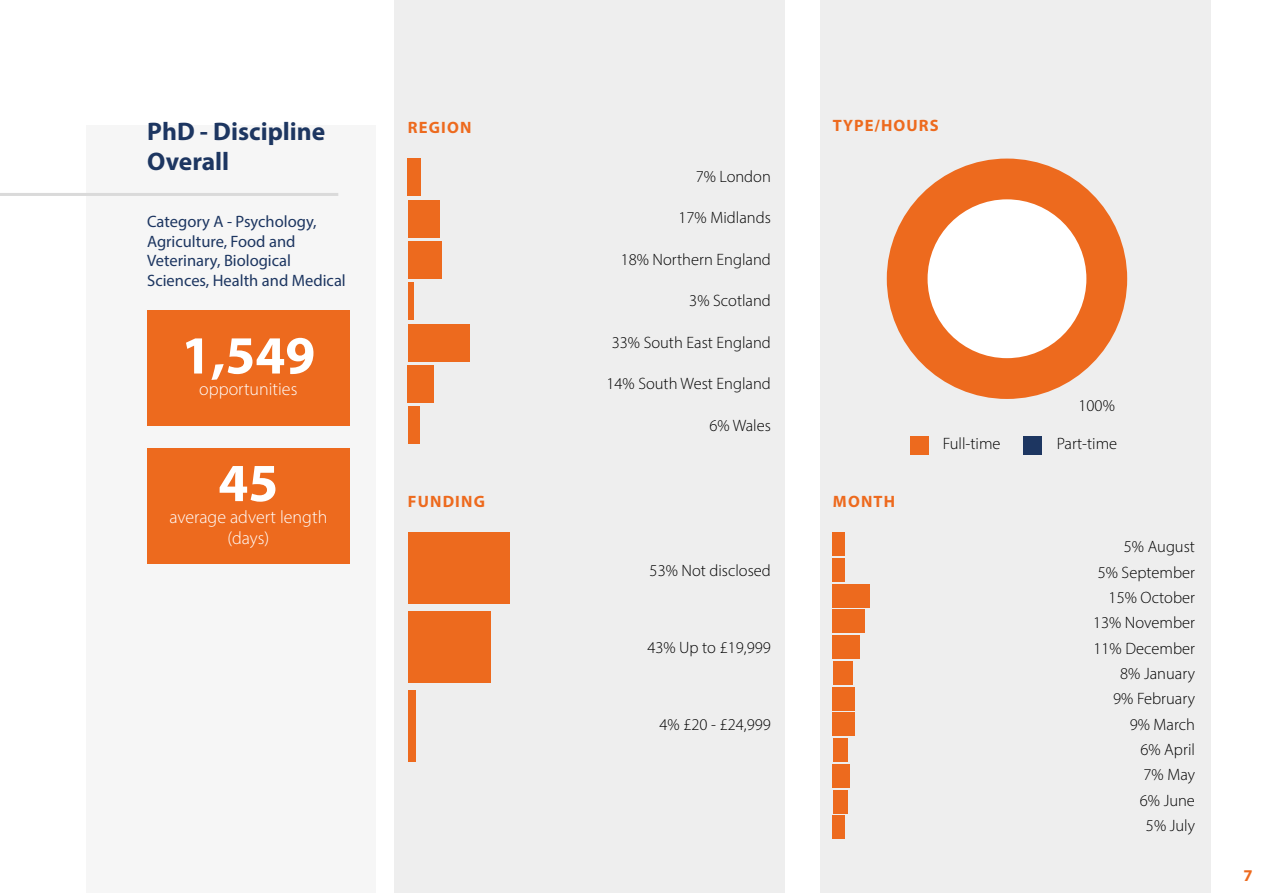
<style>
.page{position:relative;width:1263px;height:893px;background:#fff}
.page>*{position:absolute;margin:0;border:0;box-sizing:border-box;transform-origin:0 0}
.t1{font:700 54px "Myriad Pro";color:#fff}
.t2{font:700 25.5px/30.6px "Myriad Pro";color:#1d3661}
.t3{font:300 18px/21.6px "Myriad Pro";color:#fff;text-align:center}
.t4{font:300 16.5px/25.3px "Myriad Pro";color:#000;text-align:right}
.t5{font:16.5px/19.8px "Myriad Pro";color:#1d3661}
.t6{font:700 16.5px "Myriad Pro";letter-spacing:.07em;color:#ed6a1e}
</style>
<div class="page">
<div style="left:86px;top:126px;width:289px;height:767px;background:#f6f6f6"></div>
<hr style="left:0;top:193px;width:338px;height:3px;background:#dadada">
<div style="left:147px;top:310px;width:202px;height:115px;background:#ed6a1e"></div>
<div style="left:147px;top:448px;width:202px;height:116px;background:#ed6a1e"></div>
<div style="left:394px;top:0;width:390px;height:893px;background:#eee"></div>
<div style="left:820px;top:0;width:390px;height:893px;background:#eee"></div>
<div style="left:887px;top:159px;width:240px;height:240px;background:#ed6a1e;border-radius:50%"></div>
<div style="left:927px;top:199px;width:159px;height:159px;background:#fff;border-radius:50%"></div>
<div style="left:1023px;top:437px;width:19px;height:18px;background:#1d3661"></div>
<div style="left:910px;top:437px;width:18px;height:18px;background:#ed6a1e"></div>
<div style="left:408px;top:407px;width:11px;height:37px;background:#ed6a1e"></div>
<div style="left:408px;top:365px;width:26px;height:38px;background:#ed6a1e"></div>
<div style="left:408px;top:324px;width:61px;height:37px;background:#ed6a1e"></div>
<div style="left:408px;top:283px;width:5px;height:37px;background:#ed6a1e"></div>
<div style="left:408px;top:241px;width:33px;height:37px;background:#ed6a1e"></div>
<div style="left:408px;top:200px;width:32px;height:37px;background:#ed6a1e"></div>
<div style="left:408px;top:159px;width:13px;height:37px;background:#ed6a1e"></div>
<div style="left:833px;top:816px;width:12px;height:23px;background:#ed6a1e"></div>
<div style="left:833px;top:790px;width:14px;height:23px;background:#ed6a1e"></div>
<div style="left:833px;top:764px;width:17px;height:23px;background:#ed6a1e"></div>
<div style="left:833px;top:738px;width:14px;height:24px;background:#ed6a1e"></div>
<div style="left:833px;top:713px;width:22px;height:23px;background:#ed6a1e"></div>
<div style="left:833px;top:687px;width:22px;height:23px;background:#ed6a1e"></div>
<div style="left:833px;top:661px;width:19px;height:23px;background:#ed6a1e"></div>
<div style="left:833px;top:636px;width:27px;height:23px;background:#ed6a1e"></div>
<div style="left:833px;top:610px;width:32px;height:23px;background:#ed6a1e"></div>
<div style="left:833px;top:584px;width:37px;height:23px;background:#ed6a1e"></div>
<div style="left:833px;top:558px;width:12px;height:23px;background:#ed6a1e"></div>
<div style="left:833px;top:533px;width:12px;height:23px;background:#ed6a1e"></div>
<div style="left:408px;top:691px;width:8px;height:71px;background:#ed6a1e"></div>
<div style="left:408px;top:612px;width:82px;height:71px;background:#ed6a1e"></div>
<div style="left:408px;top:533px;width:101px;height:71px;background:#ed6a1e"></div>
<h2 class="t2" style="left:147px;top:115px;width:180px">PhD - Discipline<br>Overall</h2>
<p class="t5" style="left:147px;top:211px;width:200px">Category A - Psychology,<br>Agriculture, Food and<br>Veterinary, Biological<br>Sciences, Health and Medical</p>
<h1 class="t1" style="left:181px;top:320px;width:135px">1,549</h1>
<p class="t3" style="left:199px;top:378px;width:100px">opportunities</p>
<h1 class="t1" style="left:218px;top:448px;width:61px">45</h1>
<p class="t3" style="left:169px;top:506px;width:159px">average advert length (days)</p>
<p class="t6" style="left:408px;top:117px;width:65px">REGION</p>
<p class="t6" style="left:408px;top:490px;width:79px">FUNDING</p>
<p class="t4" style="left:696px;top:164px;width:77px">7% London</p>
<p class="t4" style="left:678px;top:205px;width:94px">17% Midlands</p>
<p class="t4" style="left:621px;top:247px;width:152px">18% Northern England</p>
<p class="t4" style="left:689px;top:288px;width:83px">3% Scotland</p>
<p class="t4" style="left:612px;top:330px;width:161px">33% South East England</p>
<p class="t4" style="left:606px;top:371px;width:166px">14% South West England</p>
<p class="t4" style="left:709px;top:412px;width:63px">6% Wales</p>
<p class="t4" style="left:650px;top:558px;width:123px">53% Not disclosed</p>
<p class="t4" style="left:647px;top:634px;width:125px">43% Up to £19,999</p>
<p class="t4" style="left:660px;top:711px;width:113px">4% £20 - £24,999</p>
<p class="t6" style="left:833px;top:115px;width:107px">TYPE/HOURS</p>
<p class="t6" style="left:833px;top:490px;width:64px">MONTH</p>
<p class="t4" style="left:1078px;top:393px;width:38px">100%</p>
<p class="t4" style="left:943px;top:431px;width:59px">Full-time</p>
<p class="t4" style="left:1057px;top:431px;width:62px">Part-time</p>
<p class="t4" style="left:1093px;top:534px;width:103px">5% August<br>5% September<br>15% October<br>13% November<br>11% December<br>8% January<br>9% February<br>9% March<br>6% April<br>7% May<br>6% June<br>5% July</p>
<p class="t6" style="left:1243px;top:865px;width:11px">7</p>
</div>
